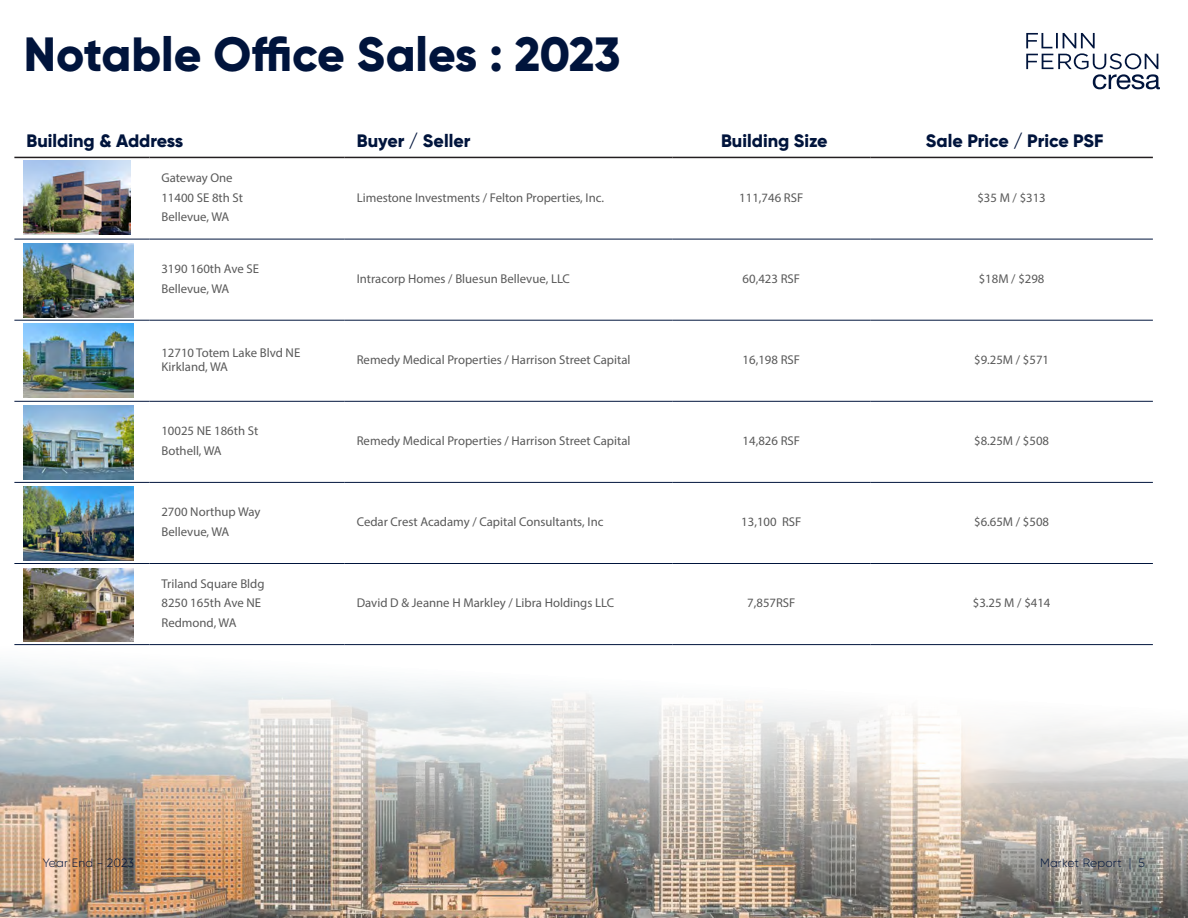
<style>
.page{position:relative;width:1188px;height:918px;background:#fff}
.page>*{position:absolute;margin:0;border:0;box-sizing:border-box;transform-origin:0 0}
.Headline_2{font:800 48px "Gilroy";color:#00143c}
.Subhead_1{font:800 18px "Gilroy";color:#00143c}
.Body_Copy_0__Table{font:12.75px/13.5px "Myriad Pro";color:#595959}
.t1{font:300 12px "Gilroy";letter-spacing:.02em;color:#00143c}
</style>
<div class="page">
<svg style="left:1026px;top:33px;width:134px;height:56px"></svg>
<img style="left:0;top:592px;width:1188px;height:326px">
<hr style="left:14px;top:157px;width:135px;height:1px;background:#231f20">
<hr style="left:149px;top:157px;width:196px;height:1px;background:#231f20">
<hr style="left:345px;top:157px;width:327px;height:1px;background:#231f20">
<hr style="left:672px;top:157px;width:198px;height:1px;background:#231f20">
<hr style="left:870px;top:157px;width:283px;height:1px;background:#231f20">
<hr style="left:14px;top:239px;width:135px;height:1px;background:#00143c">
<hr style="left:149px;top:239px;width:196px;height:1px;background:#00143c">
<hr style="left:345px;top:239px;width:327px;height:1px;background:#00143c">
<hr style="left:672px;top:239px;width:198px;height:1px;background:#00143c">
<hr style="left:870px;top:239px;width:283px;height:1px;background:#00143c">
<hr style="left:14px;top:320px;width:135px;height:1px;background:#00143c">
<hr style="left:149px;top:320px;width:196px;height:1px;background:#00143c">
<hr style="left:345px;top:320px;width:327px;height:1px;background:#00143c">
<hr style="left:672px;top:320px;width:198px;height:1px;background:#00143c">
<hr style="left:870px;top:320px;width:283px;height:1px;background:#00143c">
<hr style="left:14px;top:401px;width:135px;height:1px;background:#00143c">
<hr style="left:149px;top:401px;width:196px;height:1px;background:#00143c">
<hr style="left:345px;top:401px;width:327px;height:1px;background:#00143c">
<hr style="left:672px;top:401px;width:198px;height:1px;background:#00143c">
<hr style="left:870px;top:401px;width:283px;height:1px;background:#00143c">
<hr style="left:14px;top:482px;width:135px;height:1px;background:#00143c">
<hr style="left:149px;top:482px;width:196px;height:1px;background:#00143c">
<hr style="left:345px;top:482px;width:327px;height:1px;background:#00143c">
<hr style="left:672px;top:482px;width:198px;height:1px;background:#00143c">
<hr style="left:870px;top:482px;width:283px;height:1px;background:#00143c">
<hr style="left:14px;top:563px;width:135px;height:1px;background:#00143c">
<hr style="left:149px;top:563px;width:196px;height:1px;background:#00143c">
<hr style="left:345px;top:563px;width:327px;height:1px;background:#00143c">
<hr style="left:672px;top:563px;width:198px;height:1px;background:#00143c">
<hr style="left:870px;top:563px;width:283px;height:1px;background:#00143c">
<hr style="left:14px;top:644px;width:135px;height:1px;background:#00143c">
<hr style="left:149px;top:644px;width:196px;height:1px;background:#00143c">
<hr style="left:345px;top:644px;width:327px;height:1px;background:#00143c">
<hr style="left:672px;top:644px;width:198px;height:1px;background:#00143c">
<hr style="left:870px;top:644px;width:283px;height:1px;background:#00143c">
<img style="left:24px;top:324px;width:110px;height:74px">
<img style="left:24px;top:405px;width:110px;height:74px">
<img style="left:24px;top:487px;width:110px;height:74px">
<img style="left:24px;top:569px;width:110px;height:73px">
<img style="left:24px;top:160px;width:106px;height:74px">
<img style="left:24px;top:244px;width:110px;height:74px">
<p class="Headline_2" style="left:24px;top:24px;width:598px">Notable Office Sales : 2023</p>
<p class="Subhead_1" style="left:26px;top:129px;width:158px">Building &amp; Address</p>
<p class="Subhead_1" style="left:357px;top:129px;width:115px">Buyer / Seller</p>
<p class="Subhead_1" style="left:721px;top:129px;width:108px">Building Size</p>
<p class="Subhead_1" style="left:926px;top:129px;width:179px">Sale Price / Price PSF</p>
<p class="Body_Copy_0__Table" style="left:161px;top:171px;width:73px">Gateway One</p>
<p class="Body_Copy_0__Table" style="left:161px;top:191px;width:83px">11400 SE 8th St</p>
<p class="Body_Copy_0__Table" style="left:161px;top:210px;width:69px">Bellevue, WA</p>
<p class="Body_Copy_0__Table" style="left:357px;top:191px;width:249px">Limestone Investments / Felton Properties, Inc.</p>
<p class="Body_Copy_0__Table" style="left:739px;top:191px;width:65px">111,746 RSF</p>
<p class="Body_Copy_0__Table" style="left:977px;top:191px;width:70px">$35 M / $313</p>
<p class="Body_Copy_0__Table" style="left:161px;top:262px;width:99px">3190 160th Ave SE</p>
<p class="Body_Copy_0__Table" style="left:161px;top:281px;width:69px">Bellevue, WA</p>
<p class="Body_Copy_0__Table" style="left:357px;top:272px;width:215px">Intracorp Homes / Bluesun Bellevue, LLC</p>
<p class="Body_Copy_0__Table" style="left:743px;top:272px;width:59px">60,423 RSF</p>
<p class="Body_Copy_0__Table" style="left:979px;top:272px;width:67px">$18M / $298</p>
<p class="Body_Copy_0__Table" style="left:161px;top:346px;width:140px">12710 Totem Lake Blvd NE<br>Kirkland, WA</p>
<p class="Body_Copy_0__Table" style="left:357px;top:353px;width:275px">Remedy Medical Properties / Harrison Street Capital</p>
<p class="Body_Copy_0__Table" style="left:743px;top:353px;width:59px">16,198 RSF</p>
<p class="Body_Copy_0__Table" style="left:974px;top:353px;width:76px">$9.25M / $571</p>
<p class="Body_Copy_0__Table" style="left:161px;top:424px;width:98px">10025 NE 186th St</p>
<p class="Body_Copy_0__Table" style="left:161px;top:444px;width:62px">Bothell, WA</p>
<p class="Body_Copy_0__Table" style="left:161px;top:505px;width:100px">2700 Northup Way</p>
<p class="Body_Copy_0__Table" style="left:161px;top:525px;width:69px">Bellevue, WA</p>
<p class="Body_Copy_0__Table" style="left:161px;top:577px;width:105px">Triland Square Bldg</p>
<p class="Body_Copy_0__Table" style="left:161px;top:596px;width:101px">8250 165th Ave NE</p>
<p class="Body_Copy_0__Table" style="left:161px;top:616px;width:77px">Redmond, WA</p>
<p class="Body_Copy_0__Table" style="left:357px;top:434px;width:275px">Remedy Medical Properties / Harrison Street Capital</p>
<p class="Body_Copy_0__Table" style="left:743px;top:434px;width:59px">14,826 RSF</p>
<p class="Body_Copy_0__Table" style="left:974px;top:434px;width:76px">$8.25M / $508</p>
<p class="Body_Copy_0__Table" style="left:357px;top:515px;width:248px">Cedar Crest Acadamy / Capital Consultants, Inc</p>
<p class="Body_Copy_0__Table" style="left:741px;top:515px;width:62px">13,100 RSF</p>
<p class="Body_Copy_0__Table" style="left:974px;top:515px;width:76px">$6.65M / $508</p>
<p class="Body_Copy_0__Table" style="left:357px;top:596px;width:259px">David D &amp; Jeanne H Markley / Libra Holdings LLC</p>
<p class="Body_Copy_0__Table" style="left:747px;top:596px;width:50px">7,857RSF</p>
<p class="Body_Copy_0__Table" style="left:973px;top:596px;width:79px">$3.25 M / $414</p>
<p class="t1" style="left:43px;top:855px;width:93px">Year End - 2023</p>
<p class="t1" style="left:1040px;top:855px;width:106px">Market Report | 5</p>
</div>
